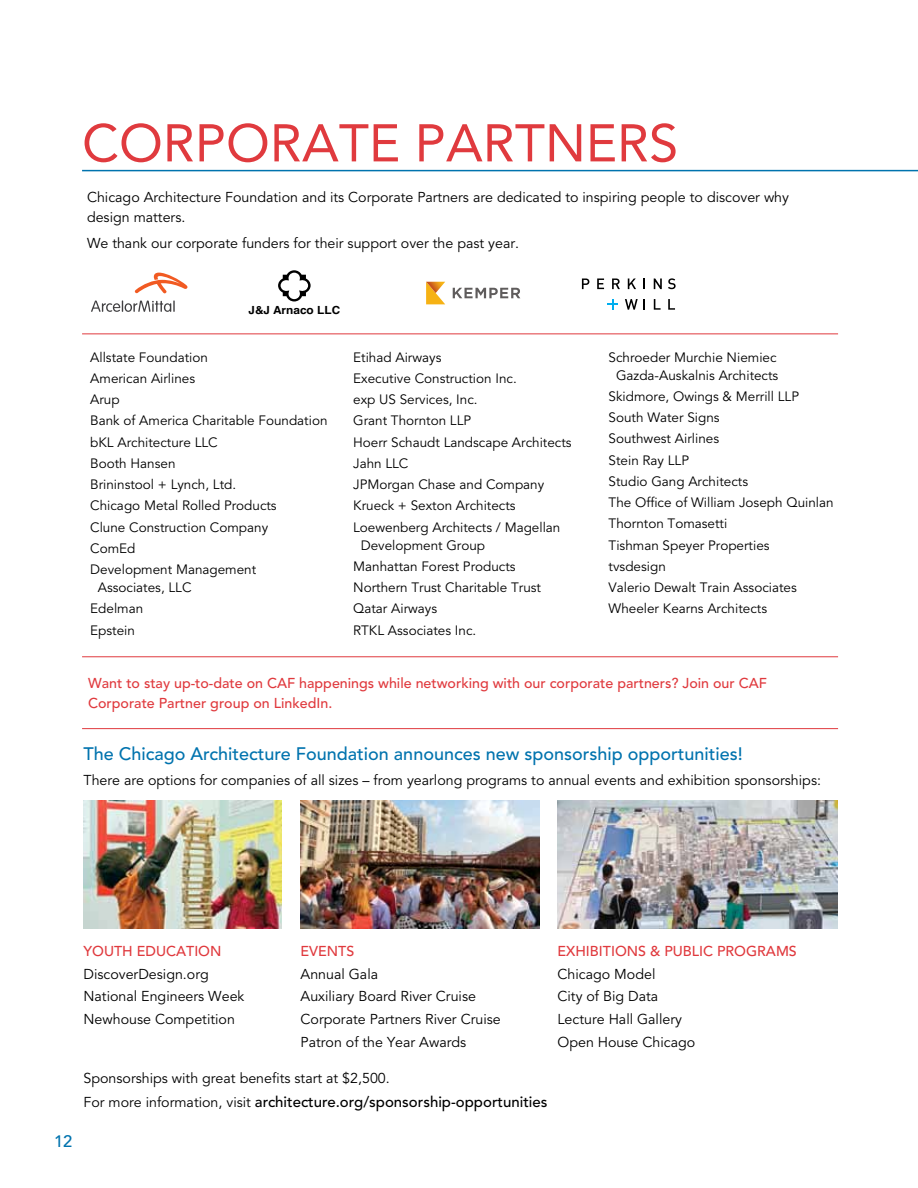
<style>
.page{position:relative;width:918px;height:1188px;background:#fff}
.page>*{position:absolute;margin:0;border:0;box-sizing:border-box;transform-origin:0 0}
.t1{font:52.5px "Avenir";color:#e03a3e}
.t2{font:500 18px "Avenir";color:#0073ae}
.t3{font:500 16.5px "Avenir";color:#0073ae}
.t4{font:500 15px "Avenir";color:#000}
.t5{font:14.25px/22.8px "Avenir";color:#000}
.t6{font:500 14.25px/19.5px "Avenir";color:#e03a3e}
.t7{font:13.5px/21.3px "Avenir";color:#000}
.t8{font:700 11.25px "Helvetica";color:#000;scale:1.06 1}
.s1{font-weight:400;font-size:14.25px}
</style>
<div class="page">
<hr style="left:82px;top:170px;width:836px;height:1px;background:#0073ae">
<hr style="left:82px;top:656px;width:756px;height:1px;background:#e03a3e">
<svg style="left:135px;top:273px;width:52px;height:20px"></svg>
<svg style="left:91px;top:300px;width:84px;height:12px"></svg>
<svg style="left:278px;top:270px;width:33px;height:31px"></svg>
<svg style="left:426px;top:282px;width:19px;height:22px"></svg>
<svg style="left:453px;top:288px;width:67px;height:10px"></svg>
<svg style="left:582px;top:279px;width:7px;height:10px"></svg>
<svg style="left:597px;top:279px;width:7px;height:10px"></svg>
<svg style="left:612px;top:279px;width:8px;height:10px"></svg>
<svg style="left:628px;top:279px;width:8px;height:10px"></svg>
<svg style="left:643px;top:279px;width:2px;height:10px"></svg>
<svg style="left:654px;top:279px;width:8px;height:10px"></svg>
<svg style="left:668px;top:278px;width:8px;height:11px"></svg>
<svg style="left:625px;top:299px;width:13px;height:11px"></svg>
<svg style="left:654px;top:299px;width:7px;height:11px"></svg>
<svg style="left:668px;top:299px;width:7px;height:11px"></svg>
<svg style="left:607px;top:299px;width:11px;height:11px"></svg>
<hr style="left:82px;top:333px;width:756px;height:1px;background:#e03a3e">
<hr style="left:82px;top:728px;width:756px;height:1px;background:#e03a3e">
<img style="left:83px;top:801px;width:198px;height:127px">
<img style="left:557px;top:801px;width:281px;height:127px">
<img style="left:301px;top:801px;width:238px;height:127px">
<h1 class="t1" style="left:82px;top:113px;width:598px">CORPORATE PARTNERS</h1>
<p class="t5" style="left:87px;top:188px;width:704px;line-height:19.5px">Chicago Architecture Foundation and its Corporate Partners are dedicated to inspiring people to discover why design matters.</p>
<p class="t5" style="left:87px;top:232px;width:434px">We thank our corporate funders for their support over the past year.</p>
<p class="t8" style="left:248px;top:303px;width:88px">J&amp;J Arnaco LLC</p>
<p class="t7" style="left:90px;top:347px;width:239px">Allstate Foundation<br>American Airlines<br>Arup<br>Bank of America Charitable Foundation bKL Architecture LLC<br>Booth Hansen<br>Brininstool + Lynch, Ltd.<br>Chicago Metal Rolled Products<br>Clune Construction Company<br>ComEd<br>Development Management</p>
<p class="t7" style="left:90px;top:577px;width:103px;text-indent:8px">Associates, LLC<br>Edelman<br>Epstein</p>
<p class="t7" style="left:353px;top:347px;width:220px">Etihad Airways<br>Executive Construction Inc.<br>exp US Services, Inc.<br>Grant Thornton LLP<br>Hoerr Schaudt Landscape Architects<br>Jahn LLC<br>JPMorgan Chase and Company<br>Krueck + Sexton Architects<br>Loewenberg Architects / Magellan</p>
<p class="t7" style="left:353px;top:535px;width:189px;text-indent:8px">Development Group<br>Manhattan Forest Products<br>Northern Trust Charitable Trust<br>Qatar Airways<br>RTKL Associates Inc.</p>
<p class="t7" style="left:609px;top:348px;width:171px;line-height:18px;text-align:center">Schroeder Murchie Niemiec<br>Gazda-Auskalnis Architects</p>
<p class="t7" style="left:609px;top:386px;width:227px">Skidmore, Owings &amp; Merrill LLP<br>South Water Signs<br>Southwest Airlines<br>Stein Ray LLP<br>Studio Gang Architects<br>The Office of William Joseph Quinlan<br>Thornton Tomasetti<br>Tishman Speyer Properties<br>tvsdesign<br>Valerio Dewalt Train Associates<br>Wheeler Kearns Architects</p>
<p class="t6" style="left:88px;top:674px;width:680px">Want to stay up-to-date on CAF happenings while networking with our corporate partners? Join our CAF<br>Corporate Partner group on LinkedIn.</p>
<h2 class="t2" style="left:83px;top:743px;width:661px">The Chicago Architecture Foundation announces new sponsorship opportunities!</h2>
<p class="t5" style="left:83px;top:769px;width:739px">There are options for companies of all sizes – from yearlong programs to annual events and exhibition sponsorships:</p>
<p class="t3" style="left:54px;top:1131px;width:20px">12</p>
<p class="t6" style="left:83px;top:941px;width:11px">Youth</p>
<p class="t6" style="left:137px;top:941px;width:11px">Education</p>
<p class="t5" style="left:83px;top:963px;width:162px">DiscoverDesign.org<br>National Engineers Week<br>Newhouse Competition</p>
<p class="t6" style="left:301px;top:941px;width:55px">EVENTS</p>
<p class="t5" style="left:301px;top:963px;width:202px">Annual Gala<br>Auxiliary Board River Cruise<br>Corporate Partners River Cruise<br>Patron of the Year Awards</p>
<p class="t5" style="left:83px;top:1067px;width:308px">Sponsorships with great benefits start at $2,500.</p>
<p class="t4" style="left:83px;top:1093px;width:466px"><span class="s1">For more information, visit</span> architecture.org/sponsorship-opportunities</p>
<p class="t6" style="left:557px;top:942px;width:27px">exhibitions</p>
<p class="t6" style="left:650px;top:942px;width:24px">&amp; public</p>
<p class="t6" style="left:717px;top:942px;width:11px">programs</p>
<p class="t5" style="left:557px;top:963px;width:139px">Chicago Model<br>City of Big Data<br>Lecture Hall Gallery<br>Open House Chicago</p>
</div>
